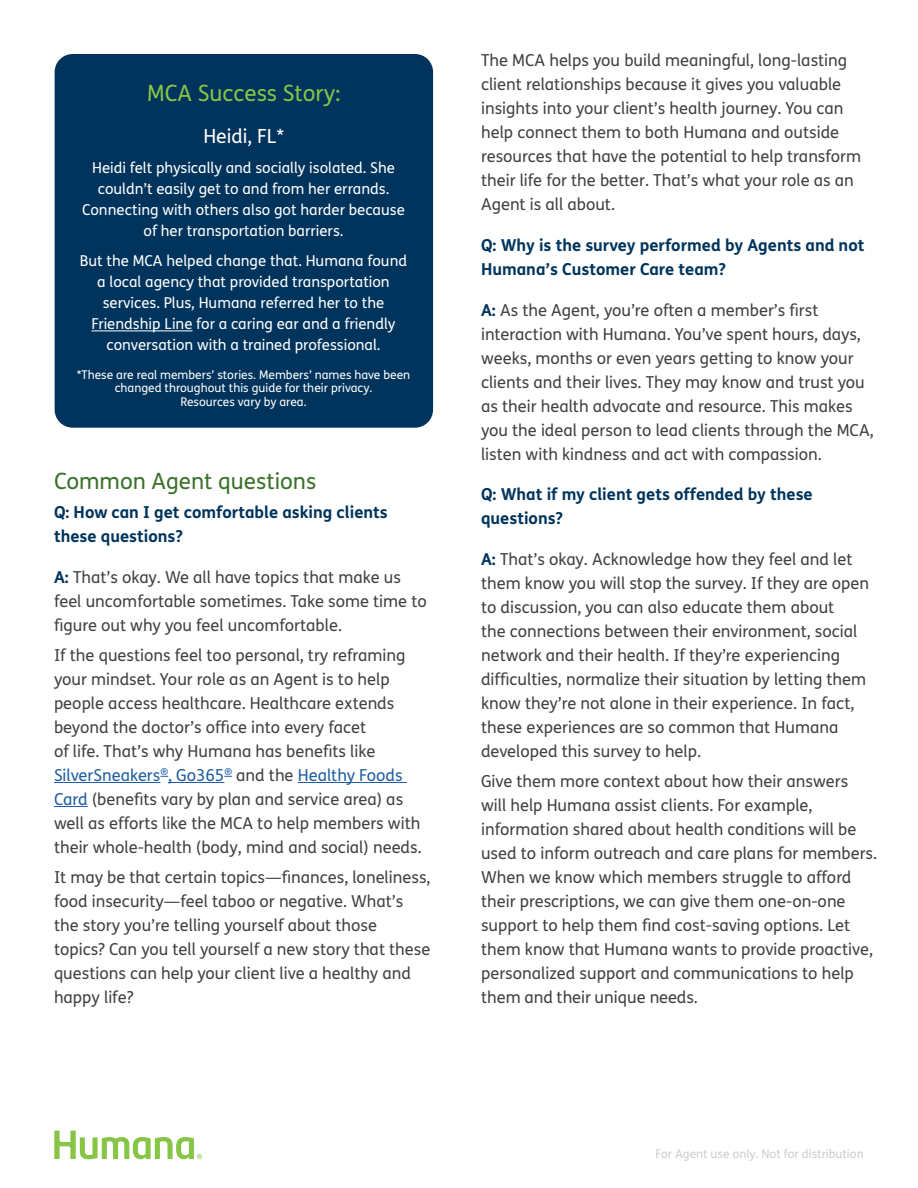
<style>
.page{position:relative;width:918px;height:1188px;background:#fff}
.page>*{position:absolute;margin:0;border:0;box-sizing:border-box;transform-origin:0 0}
.t1{font:22.5px "FS Humana";color:#3a7129}
.t2{font:22.5px "FS Humana";color:#87c546}
.t3{font:19.5px "FS Humana";color:#fff}
.t4{font:16.5px/24px "FS Humana";color:#414042}
.t5{font:700 16.5px/24px "FS Humana";color:#00345c}
.t6{font:15px/21px "FS Humana";color:#fff;text-align:center}
.t7{font:12px/13.5px "FS Humana";color:#fff;text-align:center}
.t8{font:12px "FS Humana";color:#cbcdce}
.s1{font-weight:700;color:#00345c}
.s2{color:#215e9e}
</style>
<div class="page">
<hr style="left:54px;top:782px;width:106px;height:1px;background:#215e9e">
<hr style="left:168px;top:782px;width:56px;height:1px;background:#215e9e">
<hr style="left:298px;top:782px;width:109px;height:1px;background:#215e9e">
<hr style="left:54px;top:806px;width:34px;height:1px;background:#215e9e">
<div style="left:55px;top:54px;width:378px;height:374px;background:#00345c;border-radius:18px"></div>
<hr style="left:92px;top:331px;width:101px;height:1px;background:#fff">
<svg style="left:54px;top:1131px;width:148px;height:28px"></svg>
<h1 class="t2" style="left:147px;top:78px;width:195px">MCA Success Story:</h1>
<p class="t3" style="left:203px;top:123px;width:82px">Heidi, FL*</p>
<p class="t6" style="left:82px;top:157px;width:324px">Heidi felt physically and socially isolated. She couldn’t easily get to and from her errands.<br>Connecting with others also got harder because of her transportation barriers.</p>
<p class="t6" style="left:80px;top:250px;width:329px">But the MCA helped change that. Humana found a local agency that provided transportation services. Plus, Humana referred her to the Friendship Line for a caring ear and a friendly conversation with a trained professional.</p>
<p class="t7" style="left:77px;top:368px;width:335px">*These are real members’ stories. Members’ names have been changed throughout this guide for their privacy.<br>Resources vary by area.</p>
<h1 class="t1" style="left:54px;top:465px;width:264px">Common Agent questions</h1>
<p class="t5" style="left:54px;top:500px;width:335px">Q: How can I get comfortable asking clients these questions?</p>
<p class="t4" style="left:54px;top:565px;width:374px"><span class="s1">A:</span> That’s okay. We all have topics that make us feel uncomfortable sometimes. Take some time to figure out why you feel uncomfortable.</p>
<p class="t4" style="left:54px;top:643px;width:369px">If the questions feel too personal, try reframing your mindset. Your role as an Agent is to help people access healthcare. Healthcare extends beyond the doctor’s office into every facet<br>of life. That’s why Humana has benefits like <span class="s2">SilverSneakers</span><sup>®</sup><span class="s2">, Go365</span><sup>®</sup> and the <span class="s2">Healthy Foods Card</span> (benefits vary by plan and service area) as well as efforts like the MCA to help members with their whole-health (body, mind and social) needs.</p>
<p class="t4" style="left:54px;top:865px;width:378px">It may be that certain topics—finances, loneliness, food insecurity—feel taboo or negative. What’s the story you’re telling yourself about those topics? Can you tell yourself a new story that these questions can help your client live a healthy and happy life?</p>
<p class="t4" style="left:481px;top:48px;width:382px">The MCA helps you build meaningful, long-lasting client relationships because it gives you valuable insights into your client’s health journey. You can help connect them to both Humana and outside resources that have the potential to help transform their life for the better. That’s what your role as an Agent is all about.</p>
<p class="t5" style="left:481px;top:232px;width:385px">Q: Why is the survey performed by Agents and not<br>Humana’s Customer Care team?</p>
<p class="t4" style="left:481px;top:297px;width:394px"><span class="s1">A:</span> As the Agent, you’re often a member’s first interaction with Humana. You’ve spent hours, days, weeks, months or even years getting to know your clients and their lives. They may know and trust you as their health advocate and resource. This makes you the ideal person to lead clients through the MCA, listen with kindness and act with compassion.</p>
<p class="t5" style="left:481px;top:481px;width:333px">Q: What if my client gets offended by these questions?</p>
<p class="t4" style="left:481px;top:546px;width:390px"><span class="s1">A:</span> That’s okay. Acknowledge how they feel and let them know you will stop the survey. If they are open to discussion, you can also educate them about<br>the connections between their environment, social network and their health. If they’re experiencing difficulties, normalize their situation by letting them know they’re not alone in their experience. In fact, these experiences are so common that Humana developed this survey to help.</p>
<p class="t4" style="left:481px;top:769px;width:398px">Give them more context about how their answers will help Humana assist clients. For example, information shared about health conditions will be used to inform outreach and care plans for members.<br>When we know which members struggle to afford their prescriptions, we can give them one-on-one support to help them find cost-saving options. Let them know that Humana wants to provide proactive, personalized support and communications to help them and their unique needs.</p>
<p class="t8" style="left:656px;top:1145px;width:210px">For Agent use only. Not for distribution</p>
</div>
